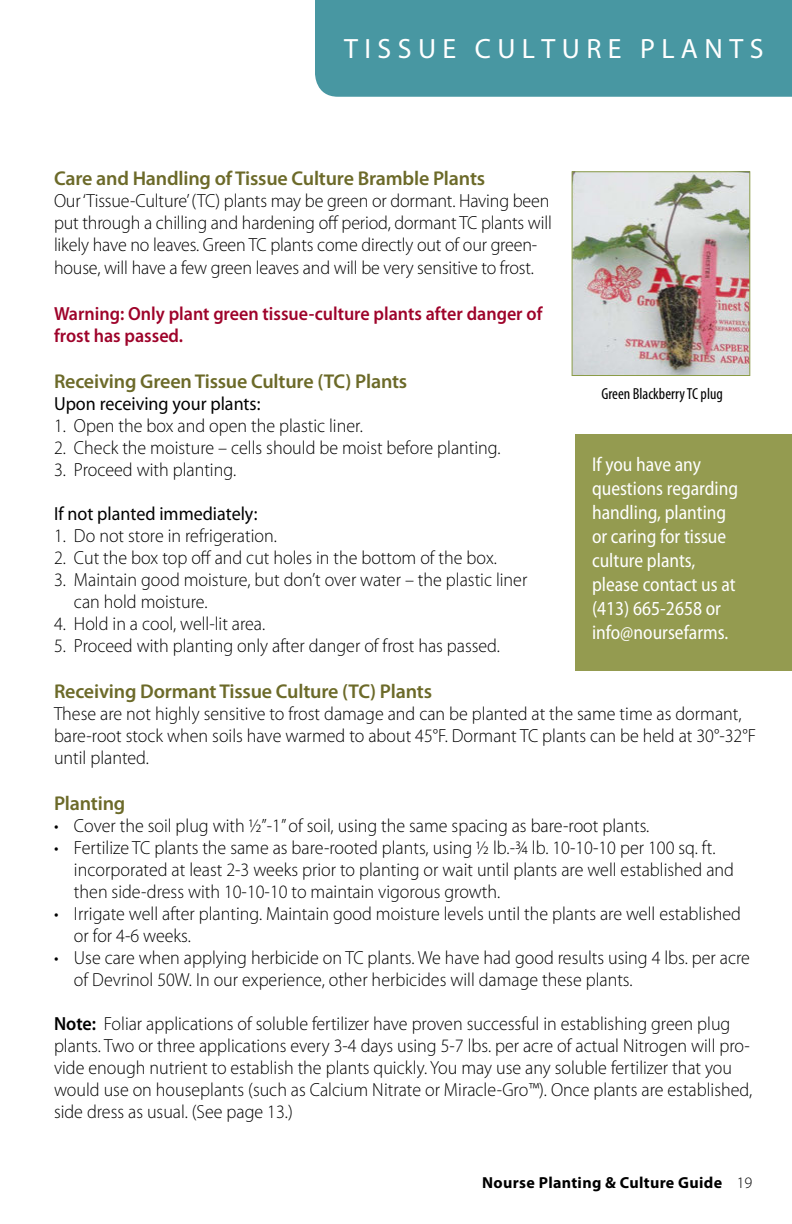
<style>
.page{position:relative;width:792px;height:1224px;background:#fff}
.page>*{position:absolute;margin:0;border:0;box-sizing:border-box;transform-origin:0 0}
.t1{font:28px "Myriad Pro";letter-spacing:.23em;color:#fff}
.t2{font:600 20px "Myriad Pro";letter-spacing:-.01em;color:#6c6a29}
.t3{font:semi-condensed 20px/24px "Myriad Pro";color:#fff;scale:.95 1}
.t4{font:300 19px/22px "Myriad Pro";color:#000;scale:.95 1}
.t5{font:600 19px/22px "Myriad Pro";color:#9e032a;scale:.95 1}
.t6{font:19px "Myriad Pro";color:#000;scale:.95 1}
.t7{font:700 16px "Myriad Pro";letter-spacing:.02em;color:#000}
.t8{font:condensed 16px "Myriad Pro";color:#000}
.s1{font-weight:600}
.s2{font-weight:300}
</style>
<div class="page">
<div style="left:315px;top:0;width:477px;height:97px;background:#4897a2"></div>
<img style="left:574px;top:173px;width:174px;height:201px">
<div style="left:572px;top:171px;width:178px;height:205px;border:1px solid #8b9c47"></div>
<div style="left:575px;top:435px;width:217px;height:236px;background:#949b50"></div>
<h1 class="t1" style="left:344px;top:31px;width:421px">TISSUE CULTURE PLANTS</h1>
<p class="t2" style="left:54px;top:165px;width:433px">Care and Handling of Tissue Culture Bramble Plants</p>
<p class="t4" style="left:54px;top:189px;width:526px">Our ‘Tissue-Culture’ (TC) plants may be green or dormant. Having been put through a chilling and hardening off period, dormant TC plants will likely have no leaves. Green TC plants come directly out of our green&shy;house, will have a few green leaves and will be very sensitive to frost.</p>
<p class="t5" style="left:54px;top:302px;width:516px">Warning: Only plant green tissue-culture plants after danger of frost has passed.</p>
<p class="t2" style="left:54px;top:368px;width:355px">Receiving Green Tissue Culture (TC) Plants</p>
<p class="t6" style="left:54px;top:392px;width:219px">Upon receiving your plants:</p>
<p class="t4" style="left:54px;top:414px;width:327px">1. Open the box and open the plastic liner.</p>
<p class="t4" style="left:54px;top:436px;width:472px">2. Check the moisture – cells should be moist before planting.</p>
<p class="t4" style="left:54px;top:458px;width:193px">3. Proceed with planting.</p>
<p class="t6" style="left:54px;top:502px;width:216px">If not planted immediately:</p>
<p class="t4" style="left:54px;top:524px;width:236px">1. Do not store in refrigeration.</p>
<p class="t4" style="left:54px;top:546px;width:468px">2. Cut the box top off and cut holes in the bottom of the box.</p>
<p class="t4" style="left:74px;top:568px;width:479px;text-indent:-20px">3. Maintain good moisture, but don’t over water – the plastic liner can hold moisture.</p>
<p class="t4" style="left:54px;top:612px;width:224px">4. Hold in a cool, well-lit area.</p>
<p class="t4" style="left:54px;top:634px;width:471px">5. Proceed with planting only after danger of frost has passed.</p>
<p class="t2" style="left:54px;top:678px;width:380px">Receiving Dormant Tissue Culture (TC) Plants</p>
<p class="t4" style="left:54px;top:702px;width:740px">These are not highly sensitive to frost damage and can be planted at the same time as dormant, bare-root stock when soils have warmed to about 45°F. Dormant TC plants can be held at 30°-32°F until planted.</p>
<p class="t2" style="left:54px;top:790px;width:73px">Planting</p>
<p class="t4" style="left:54px;top:814px;width:628px">• Cover the soil plug with ½”-1” of soil, using the same spacing as bare-root plants.</p>
<p class="t4" style="left:74px;top:836px;width:696px;text-indent:-20px">• Fertilize TC plants the same as bare-rooted plants, using ½ lb.-¾ lb. 10-10-10 per 100 sq. ft. incorporated at least 2-3 weeks prior to planting or wait until plants are well established and then side-dress with 10-10-10 to maintain vigorous growth.</p>
<p class="t4" style="left:74px;top:902px;width:704px;text-indent:-20px">• Irrigate well after planting. Maintain good moisture levels until the plants are well established or for 4-6 weeks.</p>
<p class="t4" style="left:74px;top:946px;width:713px;text-indent:-20px">• Use care when applying herbicide on TC plants. We have had good results using 4 lbs. per acre of Devrinol 50W. In our experience, other herbicides will damage these plants.</p>
<p class="t4" style="left:54px;top:1012px;width:737px"><span class="s1">Note:</span> Foliar applications of soluble fertilizer have proven successful in establishing green plug plants. Two or three applications every 3-4 days using 5-7 lbs. per acre of actual Nitrogen will pro&shy;vide enough nutrient to establish the plants quickly. You may use any soluble fertilizer that you would use on houseplants (such as Calcium Nitrate or Miracle-Gro™). Once plants are established, side dress as usual. (See page 13.)</p>
<p class="t8" style="left:602px;top:384px;width:123px">Green Blackberry TC plug</p>
<p class="t3" style="left:592px;top:453px;width:155px">If you have any questions regarding handling, planting or caring for tissue culture plants, please contact us at (413) 665-2658 or info@noursefarms.</p>
<p class="t7" style="left:482px;top:1172px;width:272px">Nourse Planting &amp; Culture Guide <span class="s2">19</span></p>
</div>
